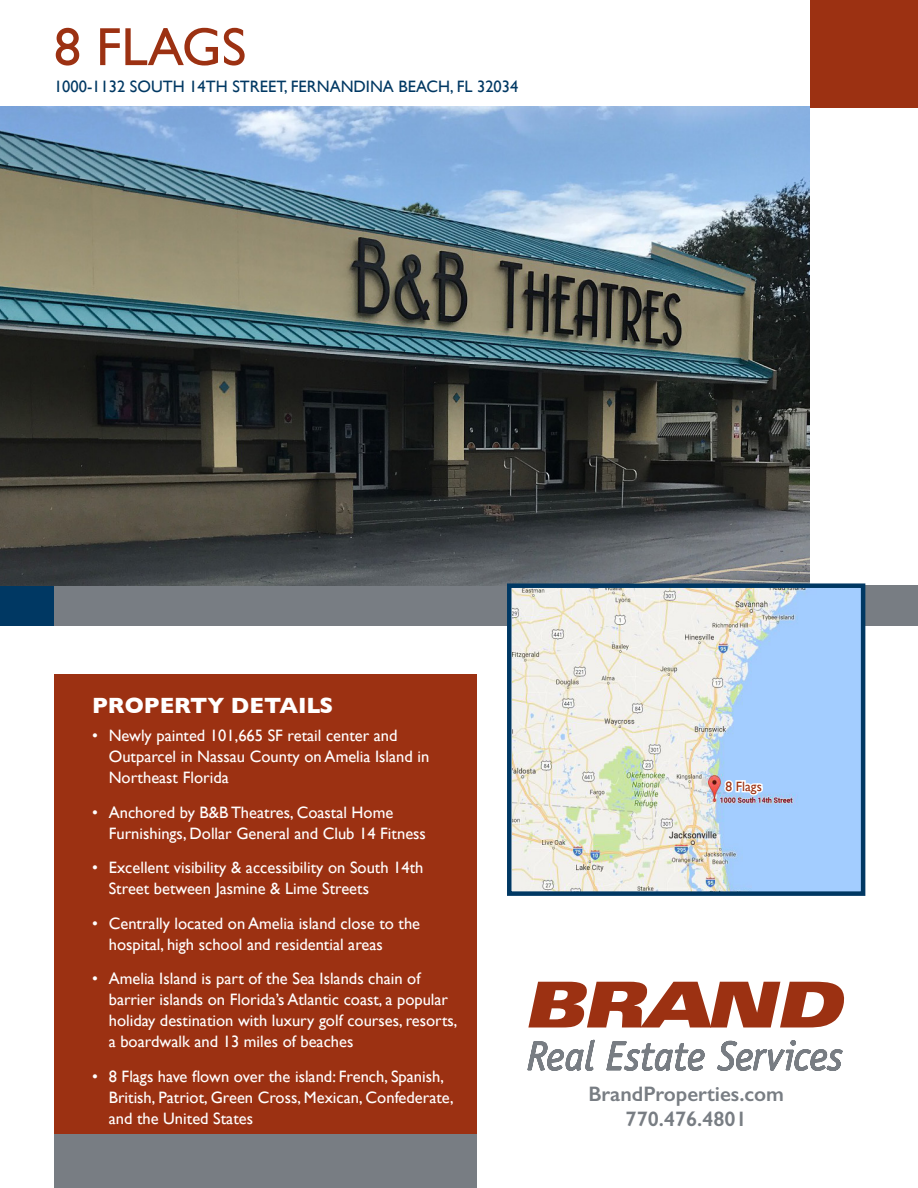
<style>
.page{position:relative;width:918px;height:1188px;background:#fff}
.page>*{position:absolute;margin:0;border:0;box-sizing:border-box;transform-origin:0 0}
.t1{font:54px "Gill Sans";color:#9c3112}
.t2{font:700 22.5px "Gill Sans";color:#fff}
.t3{font:600 21px "Gill Sans";color:#787d83}
.t4{font:16.5px/21px "Gill Sans";color:#fff}
.t5{font:16.5px "Gill Sans";color:#003863}
.t6{font:13.5px "Gill Sans";color:#9c3112}
</style>
<div class="page">
<div style="left:54px;top:675px;width:423px;height:513px;background:#9c3112"></div>
<svg style="left:528px;top:982px;width:317px;height:45px"></svg>
<svg style="left:528px;top:1040px;width:315px;height:31px"></svg>
<div style="left:810px;top:0;width:108px;height:108px;background:#9c3112"></div>
<div style="left:54px;top:1134px;width:423px;height:54px;background:#787d83"></div>
<div style="left:1px;top:586px;width:917px;height:40px;background:#787d83"></div>
<div style="left:0;top:586px;width:54px;height:40px;background:#003863"></div>
<img style="left:0;top:106px;width:810px;height:480px">
<img style="left:512px;top:588px;width:348px;height:303px">
<div style="left:507px;top:583px;width:358px;height:313px;border:4px solid #003863"></div>
<svg style="left:722px;top:778px;width:43px;height:20px"></svg>
<p class="t1" style="left:54px;top:15px;width:194px">8 FLAGS</p>
<p class="t5" style="left:54px;top:76px;width:466px">1000-1132 SOUTH 14TH STREET, FERNANDINA BEACH, FL 32034</p>
<p class="t2" style="left:92px;top:692px;width:243px">PROPERTY DETAILS</p>
<p class="t4" style="left:109px;top:725px;width:322px;text-indent:-16px">• Newly painted 101,665 SF retail center and<br>Outparcel in Nassau County on Amelia Island in<br>Northeast Florida</p>
<p class="t4" style="left:109px;top:802px;width:319px;text-indent:-16px">• Anchored by B&amp;B Theatres, Coastal Home<br>Furnishings, Dollar General and Club 14 Fitness</p>
<p class="t4" style="left:109px;top:857px;width:316px;text-indent:-16px">• Excellent visibility &amp; accessibility on South 14th<br>Street between Jasmine &amp; Lime Streets</p>
<p class="t4" style="left:109px;top:913px;width:313px;text-indent:-16px">• Centrally located on Amelia island close to the hospital, high school and residential areas</p>
<p class="t4" style="left:109px;top:968px;width:350px;text-indent:-16px">• Amelia Island is part of the Sea Islands chain of barrier islands on Florida’s Atlantic coast, a popular holiday destination with luxury golf courses, resorts, a boardwalk and 13 miles of beaches</p>
<p class="t4" style="left:109px;top:1066px;width:347px;text-indent:-16px">• 8 Flags have flown over the island: French, Spanish,<br>British, Patriot, Green Cross, Mexican, Confederate, and the United States</p>
<p class="t6" style="left:725px;top:778px;width:38px">8 Flags</p>
<p class="t3" style="left:588px;top:1081px;width:197px">BrandProperties.com</p>
<p class="t3" style="left:626px;top:1106px;width:123px">770.476.4801</p>
</div>
